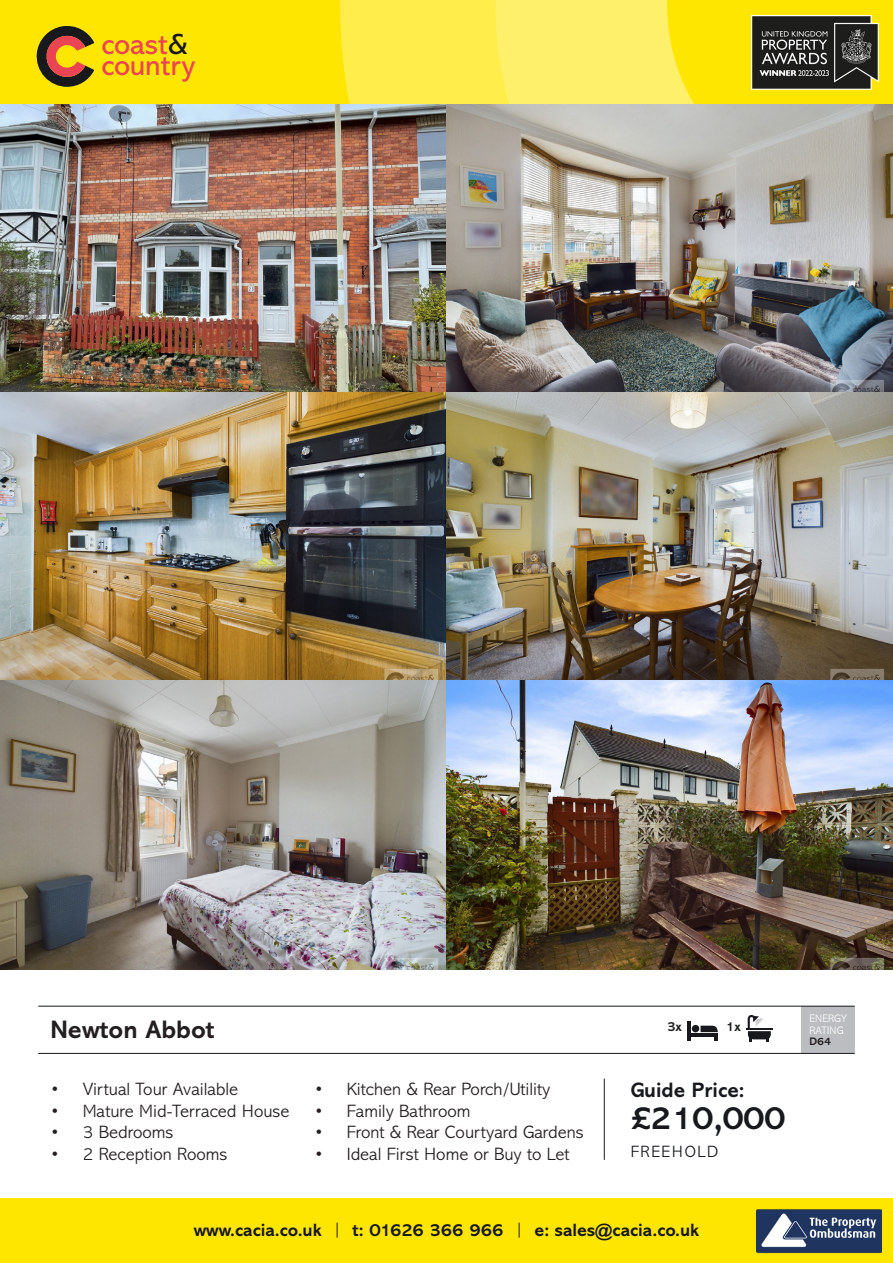
<style>
.page{position:relative;width:893px;height:1263px;background:#fff}
.page>*{position:absolute;margin:0;border:0;box-sizing:border-box;transform-origin:0 0}
.t1{font:700 33px "Abadi MT Std";color:#17191c}
.t2{font:29.4px/20.9px "Abadi MT Std";color:#eb4453}
.t3{font:700 25.5px "Abadi MT Std";color:#231f20}
.t4{font:700 21px "Abadi MT Std";color:#17191c}
.t5{font:300 18px "Abadi MT Std";color:#231f20}
.t6{font:700 18px "Abadi MT Std";color:#17191c}
.t7{font:300 16.5px "Abadi MT Std";letter-spacing:.1em;color:#17191c}
.t8{font:700 13.5px "Abadi MT Std";color:#202222}
.t9{font:300 10.95px "Abadi MT Std";color:#fff}
.t10{font:700 10.95px "Abadi MT Std";color:#231f20}
.s1{color:#17191d}
.s2{font-weight:300}
</style>
<div class="page">
<img style="left:0;top:103px;width:446px;height:289px">
<img style="left:446px;top:103px;width:447px;height:289px">
<img style="left:0;top:392px;width:446px;height:289px">
<img style="left:0;top:681px;width:446px;height:288px">
<img style="left:446px;top:392px;width:447px;height:289px">
<img style="left:446px;top:681px;width:447px;height:288px">
<div style="left:0;top:1199px;width:893px;height:64px;background:#ffe601"></div>
<div style="left:801px;top:1006px;width:54px;height:47px;background:#bcbdc0"></div>
<hr style="left:687px;top:1022px;width:3px;height:19px;background:#17191d">
<hr style="left:689px;top:1033px;width:29px;height:4px;background:#17191d">
<div style="left:692px;top:1025px;width:7px;height:7px;background:#17191d;border-radius:50%"></div>
<svg style="left:701px;top:1026px;width:17px;height:15px"></svg>
<hr style="left:746px;top:1028px;width:26px;height:2px;background:#17191d">
<svg style="left:748px;top:1015px;width:23px;height:27px"></svg>
<hr style="left:38px;top:1006px;width:817px;height:1px;background:#17191c">
<hr style="left:604px;top:1078px;width:1px;height:82px;background:#17191c">
<hr style="left:38px;top:1053px;width:817px;height:1px;background:#17191c">
<div style="left:0;top:0;width:893px;height:103px;background:#ffe601"></div>
<svg style="left:36px;top:26px;width:58px;height:61px"></svg>
<div style="left:340px;top:0;width:481px;height:103px;background:#ffed4c"></div>
<svg style="left:496px;top:0;width:325px;height:103px;background:#ffec46"></svg>
<img style="left:751px;top:15px;width:127px;height:74px">
<img style="left:756px;top:1209px;width:125px;height:45px">
<p class="t2" style="left:101px;top:34px;width:95px">coast<span class="s1">&amp; </span>country</p>
<p class="t3" style="left:50px;top:1014px;width:166px">Newton Abbot</p>
<p class="t8" style="left:667px;top:1018px;width:16px">3x</p>
<p class="t8" style="left:726px;top:1018px;width:16px">1x</p>
<p class="t5" style="left:50px;top:1079px;width:189px">• Virtual Tour Available</p>
<p class="t5" style="left:50px;top:1101px;width:241px">• Mature Mid-Terraced House</p>
<p class="t5" style="left:50px;top:1122px;width:125px">• 3 Bedrooms</p>
<p class="t5" style="left:50px;top:1144px;width:178px">• 2 Reception Rooms</p>
<p class="t5" style="left:314px;top:1079px;width:238px">• Kitchen &amp; Rear Porch/Utility</p>
<p class="t5" style="left:314px;top:1101px;width:158px">• Family Bathroom</p>
<p class="t5" style="left:314px;top:1122px;width:271px">• Front &amp; Rear Courtyard Gardens</p>
<p class="t5" style="left:314px;top:1144px;width:257px">• Ideal First Home or Buy to Let</p>
<p class="t4" style="left:631px;top:1078px;width:115px">Guide Price:</p>
<p class="t1" style="left:631px;top:1098px;width:156px">£210,000</p>
<p class="t7" style="left:631px;top:1142px;width:89px">FREEHOLD</p>
<p class="t6" style="left:194px;top:1219px;width:507px">www.cacia.co.uk <span class="s2">|</span> t: 01626 366 966 <span class="s2">|</span> e: sales@cacia.co.uk</p>
<p class="t9" style="left:810px;top:1013px;width:39px">ENERGY</p>
<p class="t9" style="left:810px;top:1024px;width:36px">RATING</p>
<p class="t10" style="left:810px;top:1035px;width:23px">D64</p>
</div>
